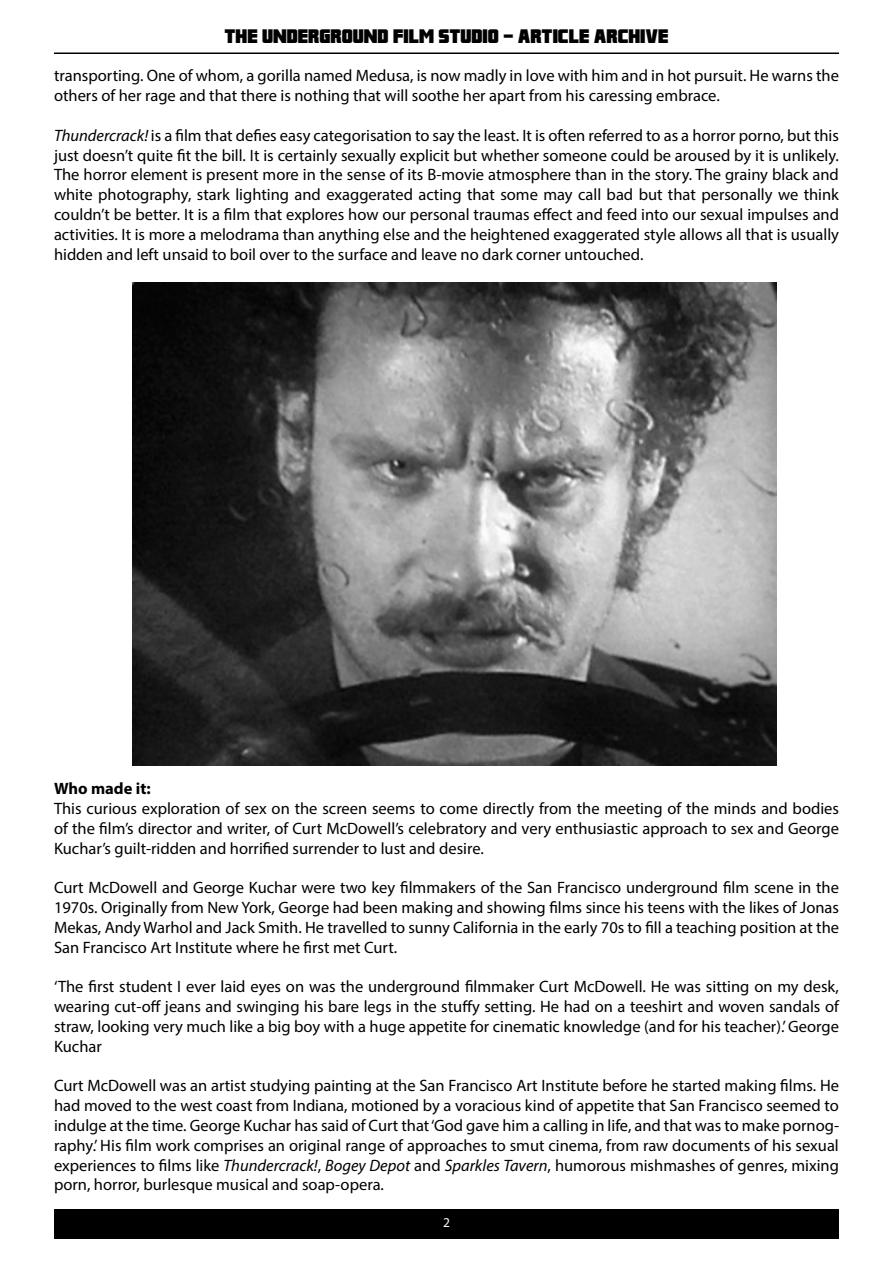
<style>
.page{position:relative;width:893px;height:1263px;background:#fff}
.page>*{position:absolute;margin:0;border:0;box-sizing:border-box;transform-origin:0 0}
.t1{font:18px "Franklin M54";color:#000}
.t2{font:16.5px/19.8px "Myriad Pro";color:#000;text-align:justify}
.t3{font:700 16.5px "Myriad Pro";color:#000}
.t4{font:13.5px "Myriad Pro";color:#fff}
.s1{font-style:italic}
</style>
<div class="page">
<img style="left:133px;top:283px;width:643px;height:482px">
<div style="left:54px;top:1209px;width:785px;height:30px;background:#000"></div>
<hr style="left:54px;top:53px;width:785px;height:1px;background:#000">
<p class="t1" style="left:224px;top:26px;width:445px">THE UNDERGROUND FILM STUDIO - ARTICLE ARCHIVE</p>
<p class="t2" style="left:54px;top:66px;width:786px">transporting. One of whom, a gorilla named Medusa, is now madly in love with him and in hot pursuit. He warns the others of her rage and that there is nothing that will soothe her apart from his caressing embrace.</p>
<p class="t2" style="left:54px;top:125px;width:787px"><span class="s1">Thundercrack!</span> is a film that defies easy categorisation to say the least. It is often referred to as a horror porno, but this just doesn’t quite fit the bill. It is certainly sexually explicit but whether someone could be aroused by it is unlikely.<br>The horror element is present more in the sense of its B-movie atmosphere than in the story. The grainy black and white photography, stark lighting and exaggerated acting that some may call bad but that personally we think couldn’t be better. It is a film that explores how our personal traumas effect and feed into our sexual impulses and activities. It is more a melodrama than anything else and the heightened exaggerated style allows all that is usually hidden and left unsaid to boil over to the surface and leave no dark corner untouched.</p>
<p class="t3" style="left:54px;top:778px;width:98px">Who made it:</p>
<p class="t2" style="left:54px;top:798px;width:786px">This curious exploration of sex on the screen seems to come directly from the meeting of the minds and bodies of the film’s director and writer, of Curt McDowell’s celebratory and very enthusiastic approach to sex and George Kuchar’s guilt-ridden and horrified surrender to lust and desire.</p>
<p class="t2" style="left:54px;top:877px;width:787px">Curt McDowell and George Kuchar were two key filmmakers of the San Francisco underground film scene in the 1970s. Originally from New York, George had been making and showing films since his teens with the likes of Jonas Mekas, Andy Warhol and Jack Smith. He travelled to sunny California in the early 70s to fill a teaching position at the San Francisco Art Institute where he first met Curt.</p>
<p class="t2" style="left:54px;top:976px;width:786px">‘The first student I ever laid eyes on was the underground filmmaker Curt McDowell. He was sitting on my desk, wearing cut-off jeans and swinging his bare legs in the stuffy setting. He had on a teeshirt and woven sandals of straw, looking very much like a big boy with a huge appetite for cinematic knowledge (and for his teacher).’ George Kuchar</p>
<p class="t2" style="left:54px;top:1075px;width:787px">Curt McDowell was an artist studying painting at the San Francisco Art Institute before he started making films. He had moved to the west coast from Indiana, motioned by a voracious kind of appetite that San Francisco seemed to indulge at the time. George Kuchar has said of Curt that ‘God gave him a calling in life, and that was to make pornog&shy;raphy.’ His film work comprises an original range of approaches to smut cinema, from raw documents of his sexual experiences to films like <span class="s1">Thundercrack!</span>, <span class="s1">Bogey Depot</span> and <span class="s1">Sparkles Tavern</span>, humorous mishmashes of genres, mixing porn, horror, burlesque musical and soap-opera.</p>
<p class="t4" style="left:443px;top:1214px;width:8px">2</p>
</div>
